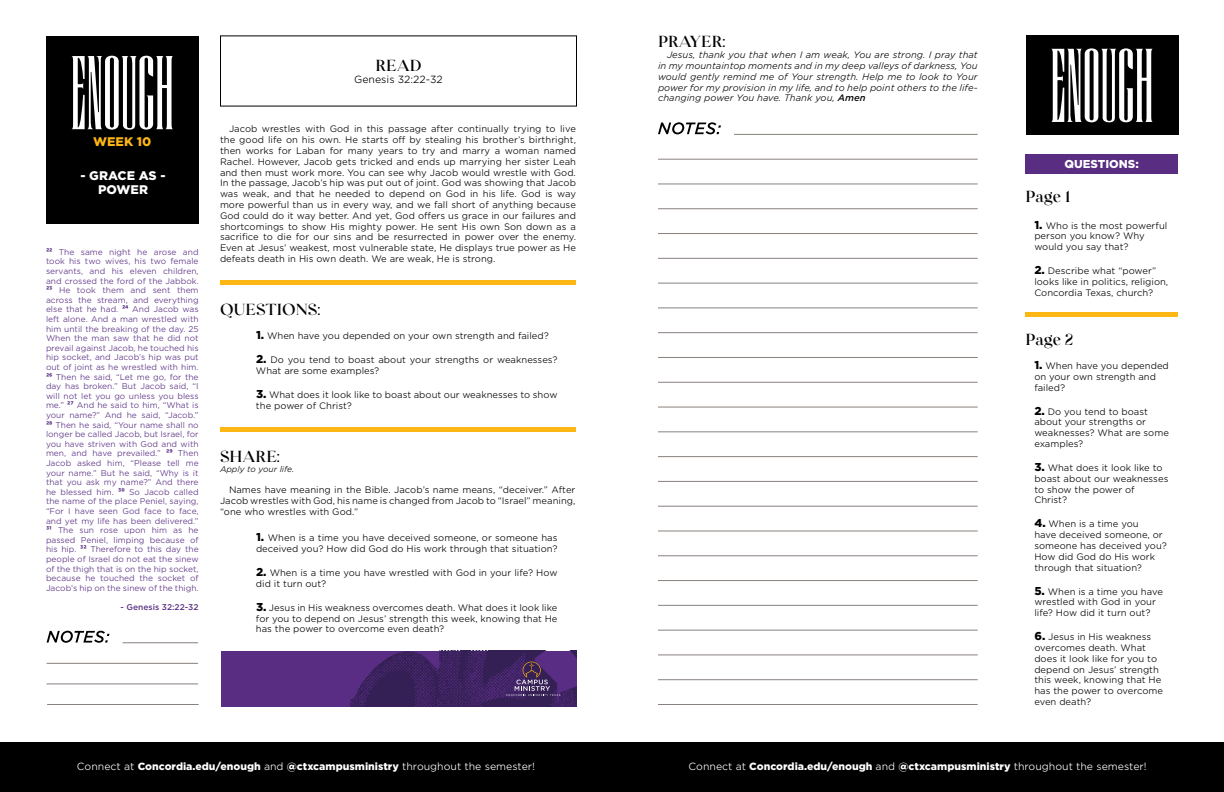
<style>
.page{position:relative;width:1224px;height:792px;background:#fff}
.page>*{position:absolute;margin:0;border:0;box-sizing:border-box;transform-origin:0 0}
.t1{font:16px "August Stories Serif";color:#000}
.t2{font:900 12px/14.4px "Gotham S Sm";color:#fff;text-align:center}
.t3{font:900 12px "Gotham S Sm";color:#fdb714}
.t4{font:900 11px "Gotham S Sm";color:#fff}
.t5{font:900 10px "Gotham S Sm";color:#fff}
.t6{font:300 10px "Gotham S Sm";color:#000}
.t7{font:300 9px/10.8px "Gotham S Sm";color:#000}
.t8{font:italic 300 9px/10.8px "Gotham S Sm";color:#000;text-align:justify}
.t9{font:300 8px/9.6px "Gotham S Sm";color:#582d82;text-align:justify}
.t10{font:500 8px "Gotham S Sm";color:#582d82}
.t11{font:italic 300 8px "Gotham S Sm";color:#000}
.s1{font-weight:900}
.s2{font-weight:900;font-size:11px}
.s3{font-weight:500}
.s4{font-weight:300}
</style>
<div class="page">
<hr style="left:658px;top:530px;width:320px;height:1px;background:#88817e">
<hr style="left:658px;top:382px;width:320px;height:1px;background:#88817e">
<hr style="left:658px;top:208px;width:320px;height:1px;background:#88817e">
<hr style="left:658px;top:654px;width:320px;height:1px;background:#88817e">
<hr style="left:658px;top:456px;width:320px;height:1px;background:#88817e">
<hr style="left:658px;top:307px;width:320px;height:1px;background:#88817e">
<hr style="left:658px;top:605px;width:320px;height:1px;background:#88817e">
<hr style="left:658px;top:506px;width:320px;height:1px;background:#88817e">
<hr style="left:658px;top:357px;width:320px;height:1px;background:#88817e">
<hr style="left:658px;top:183px;width:320px;height:1px;background:#88817e">
<hr style="left:658px;top:431px;width:320px;height:1px;background:#88817e">
<hr style="left:658px;top:283px;width:320px;height:1px;background:#88817e">
<hr style="left:658px;top:580px;width:320px;height:1px;background:#88817e">
<hr style="left:658px;top:704px;width:320px;height:1px;background:#88817e">
<hr style="left:658px;top:407px;width:320px;height:1px;background:#88817e">
<hr style="left:658px;top:233px;width:320px;height:1px;background:#88817e">
<hr style="left:658px;top:258px;width:320px;height:1px;background:#88817e">
<hr style="left:658px;top:555px;width:320px;height:1px;background:#88817e">
<hr style="left:658px;top:679px;width:320px;height:1px;background:#88817e">
<hr style="left:658px;top:481px;width:320px;height:1px;background:#88817e">
<hr style="left:658px;top:332px;width:320px;height:1px;background:#88817e">
<hr style="left:658px;top:159px;width:320px;height:1px;background:#88817e">
<hr style="left:658px;top:630px;width:320px;height:1px;background:#88817e">
<div style="left:0;top:742px;width:617px;height:50px;background:#000"></div>
<div style="left:607px;top:742px;width:617px;height:50px;background:#000"></div>
<div style="left:46px;top:36px;width:153px;height:187px;background:#000"></div>
<svg style="left:72px;top:56px;width:101px;height:74px"></svg>
<hr style="left:734px;top:134px;width:244px;height:1px;background:#88817e">
<svg style="left:658px;top:122px;width:63px;height:12px"></svg>
<div style="left:220px;top:280px;width:356px;height:5px;background:#fdb714"></div>
<hr style="left:220px;top:427px;width:356px;height:4px;background:#fdb714">
<hr style="left:1025px;top:312px;width:153px;height:4px;background:#fdb714">
<div style="left:1025px;top:154px;width:153px;height:20px;background:#582d82"></div>
<hr style="left:47px;top:704px;width:152px;height:1px;background:#88817e">
<hr style="left:47px;top:663px;width:151px;height:1px;background:#88817e">
<hr style="left:47px;top:683px;width:151px;height:1px;background:#88817e">
<hr style="left:123px;top:642px;width:75px;height:1px;background:#88817e">
<svg style="left:47px;top:631px;width:63px;height:12px"></svg>
<div style="left:221px;top:651px;width:356px;height:55px;background:#582d82"></div>
<svg style="left:349px;top:651px;width:228px;height:55px"></svg>
<div style="left:1026px;top:35px;width:152px;height:100px;background:#000"></div>
<svg style="left:1051px;top:48px;width:102px;height:75px"></svg>
<h2 class="t3" style="left:93px;top:133px;width:60px">WEEK 10</h2>
<h2 class="t2" style="left:81px;top:168px;width:87px">- GRACE AS -<br>POWER</h2>
<p class="t9" style="left:46px;top:247px;width:154px"><span class="s1">²²</span> The same night he arose and took his two wives, his two female servants, and his eleven children, and crossed the ford of the Jabbok.<br><span class="s1">²³</span> He took them and sent them across the stream, and everything else that he had. <span class="s1">²⁴</span> And Jacob was left alone. And a man wrestled with him until the breaking of the day. 25<br>When the man saw that he did not prevail against Jacob, he touched his hip socket, and Jacob’s hip was put out of joint as he wrestled with him.<br><span class="s1">²⁶</span> Then he said, “Let me go, for the day has broken.” But Jacob said, “I will not let you go unless you bless me.” <span class="s1">²⁷</span> And he said to him, “What is your name?” And he said, “Jacob.” <span class="s1">²⁸</span> Then he said, “Your name shall no longer be called Jacob, but Israel, for you have striven with God and with men, and have prevailed.” <span class="s1">²⁹</span> Then Jacob asked him, “Please tell me your name.” But he said, “Why is it that you ask my name?” And there he blessed him. <span class="s1">³⁰</span> So Jacob called the name of the place Peniel, saying, “For I have seen God face to face, and yet my life has been delivered.” <span class="s1">³¹</span> The sun rose upon him as he passed Peniel, limping because of his hip. <span class="s1">³²</span> Therefore to this day the people of Israel do not eat the sinew of the thigh that is on the hip socket, because he touched the socket of Jacob’s hip on the sinew of the thigh.</p>
<p class="t10" style="left:120px;top:602px;width:80px">- Genesis 32:22-32</p>
<h1 class="t1" style="left:375px;top:57px;width:48px">READ</h1>
<p class="t6" style="left:354px;top:73px;width:90px">Genesis 32:22-32</p>
<p class="t7" style="left:220px;top:123px;width:358px;text-align:justify;text-indent:9px">Jacob wrestles with God in this passage after continually trying to live the good life on his own. He starts off by stealing his brother’s birthright, then works for Laban for many years to try and marry a woman named Rachel. However, Jacob gets tricked and ends up marrying her sister Leah and then must work more. You can see why Jacob would wrestle with God.<br>In the passage, Jacob’s hip was put out of joint. God was showing that Jacob was weak, and that he needed to depend on God in his life. God is way more powerful than us in every way, and we fall short of anything because God could do it way better. And yet, God offers us grace in our failures and shortcomings to show His mighty power. He sent His own Son down as a sacrifice to die for our sins and be resurrected in power over the enemy.<br>Even at Jesus’ weakest, most vulnerable state, He displays true power as He defeats death in His own death. We are weak, He is strong.</p>
<h1 class="t1" style="left:220px;top:301px;width:102px">QUESTIONS:</h1>
<p class="t7" style="left:256px;top:330px;width:294px"><span class="s2">1.</span> When have you depended on your own strength and failed?</p>
<p class="t7" style="left:256px;top:354px;width:303px"><span class="s2">2.</span> Do you tend to boast about your strengths or weaknesses?<br>What are some examples?</p>
<p class="t7" style="left:256px;top:389px;width:303px"><span class="s2">3.</span> What does it look like to boast about our weaknesses to show the power of Christ?</p>
<h1 class="t1" style="left:220px;top:448px;width:61px">SHARE:</h1>
<p class="t11" style="left:220px;top:463px;width:76px">Apply to your life.</p>
<p class="t7" style="left:220px;top:484px;width:357px;text-align:justify;text-indent:9px">Names have meaning in the Bible. Jacob’s name means, “deceiver.” After Jacob wrestles with God, his name is changed from Jacob to “Israel” meaning, “one who wrestles with God.”</p>
<p class="t7" style="left:256px;top:532px;width:303px"><span class="s2">1.</span> When is a time you have deceived someone, or someone has deceived you? How did God do His work through that situation?</p>
<p class="t7" style="left:256px;top:567px;width:303px"><span class="s2">2.</span> When is a time you have wrestled with God in your life? How did it turn out?</p>
<p class="t7" style="left:256px;top:602px;width:303px;text-align:justify"><span class="s2">3.</span> Jesus in His weakness overcomes death. What does it look like for you to depend on Jesus’ strength this week, knowing that He has the power to overcome even death?</p>
<h1 class="t1" style="left:658px;top:33px;width:69px">PRAYER:</h1>
<p class="t8" style="left:658px;top:49px;width:321px;text-indent:9px">Jesus, thank you that when I am weak, You are strong. I pray that in my mountaintop moments and in my deep valleys of darkness, You would gently remind me of Your strength. Help me to look to Your power for my provision in my life, and to help point others to the life&shy;changing power You have. Thank you, <span class="s3">Amen</span></p>
<p class="t4" style="left:1064px;top:156px;width:76px">QUESTIONS:</p>
<h1 class="t1" style="left:1025px;top:188px;width:47px">Page 1</h1>
<p class="t7" style="left:1034px;top:220px;width:134px"><span class="s2">1.</span> Who is the most powerful person you know? Why would you say that?</p>
<p class="t7" style="left:1034px;top:265px;width:135px"><span class="s2">2.</span> Describe what “power” looks like in politics, religion,<br>Concordia Texas, church?</p>
<h1 class="t1" style="left:1025px;top:331px;width:49px">Page 2</h1>
<p class="t7" style="left:1034px;top:360px;width:136px"><span class="s2">1.</span> When have you depended on your own strength and failed?</p>
<p class="t7" style="left:1034px;top:406px;width:136px"><span class="s2">2.</span> Do you tend to boast about your strengths or weaknesses? What are some examples?</p>
<p class="t7" style="left:1034px;top:462px;width:136px"><span class="s2">3.</span> What does it look like to boast about our weaknesses to show the power of<br>Christ?</p>
<p class="t7" style="left:1034px;top:518px;width:134px"><span class="s2">4.</span> When is a time you<br>have deceived someone, or someone has deceived you?<br>How did God do His work through that situation?</p>
<p class="t7" style="left:1034px;top:586px;width:130px"><span class="s2">5.</span> When is a time you have wrestled with God in your life? How did it turn out?</p>
<p class="t7" style="left:1034px;top:631px;width:130px"><span class="s2">6.</span> Jesus in His weakness overcomes death. What does it look like for you to depend on Jesus’ strength this week, knowing that He has the power to overcome even death?</p>
<p class="t5" style="left:77px;top:759px;width:460px"><span class="s4">Connect at</span> Concordia.edu/enough <span class="s4">and</span> @ctxcampusministry <span class="s4">throughout the semester!</span></p>
<p class="t5" style="left:689px;top:759px;width:460px"><span class="s4">Connect at</span> Concordia.edu/enough <span class="s4">and</span> @ctxcampusministry <span class="s4">throughout the semester!</span></p>
</div>
